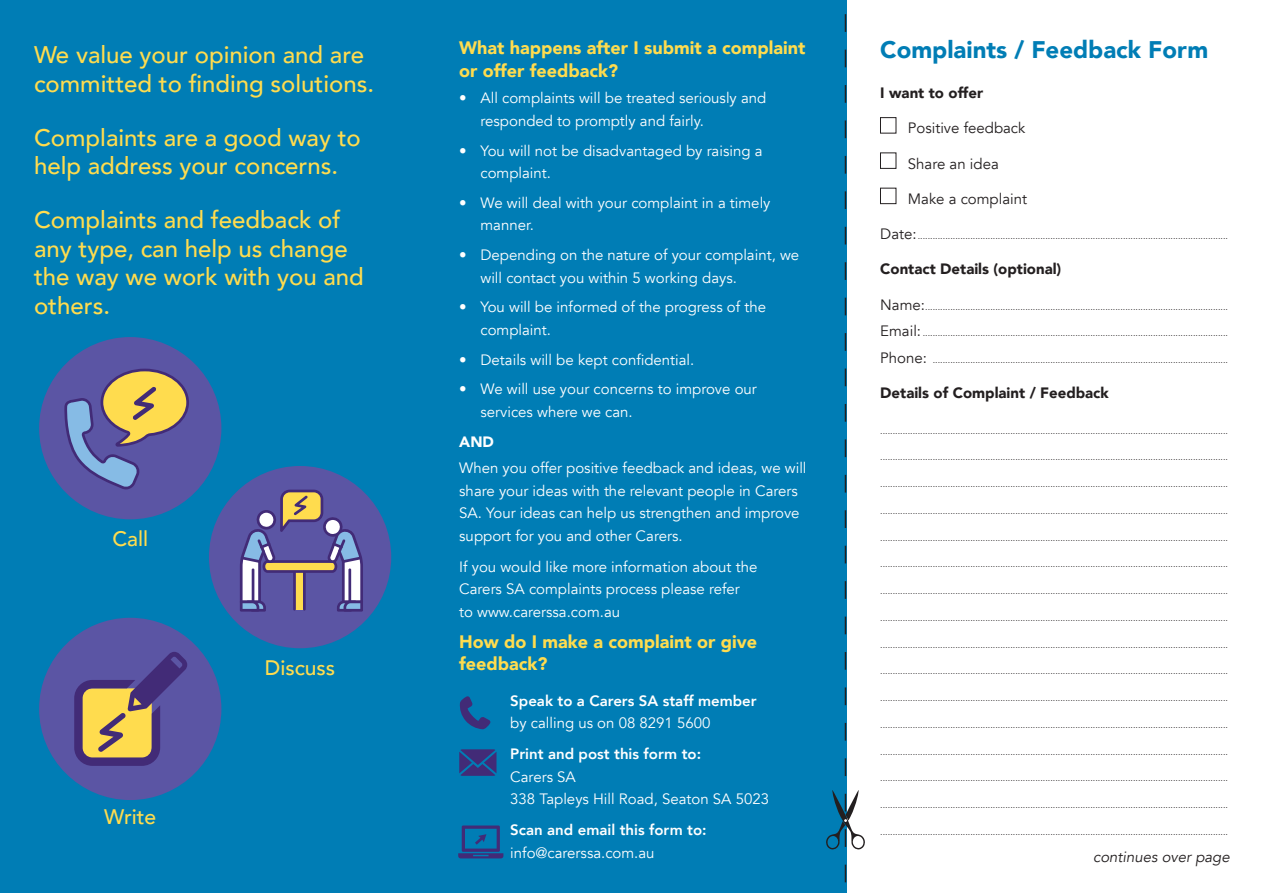
<style>
.page{position:relative;width:1263px;height:893px;background:#fff}
.page>*{position:absolute;margin:0;border:0;box-sizing:border-box;transform-origin:0 0}
.t1{font:500 24px/28.5px "Avenir";color:#ffdc4e}
.t2{font:900 24px "Avenir";color:#007db5}
.t3{font:500 21px "Avenir";color:#ffdc4e}
.t4{font:900 18px/22.5px "Avenir";color:#ffdc4e}
.t5{font:15px/22.5px "Avenir";color:#fff}
.t6{font:800 15px "Avenir";color:#fff}
.t7{font:900 15px "Avenir";color:#231f20}
.t8{font:15px "Avenir";color:#231f20}
.t9{font:italic 15px "Avenir";color:#231f20}
.t10{font:900 15px "Avenir";color:#fff}
.t11{font:9px "Avenir";color:#231f20}
.s1{font-size:15px}
</style>
<div class="page">
<div style="left:0;top:0;width:846px;height:893px;background:#007db5"></div>
<div style="left:880px;top:117px;width:16px;height:16px;border:1px solid #231f20"></div>
<div style="left:880px;top:153px;width:16px;height:16px;border:1px solid #231f20"></div>
<div style="left:880px;top:188px;width:16px;height:16px;border:1px solid #231f20"></div>
<svg style="left:826px;top:0;width:39px;height:893px"></svg>
<svg style="left:459px;top:696px;width:32px;height:33px"></svg>
<svg style="left:458px;top:825px;width:45px;height:33px"></svg>
<svg style="left:459px;top:749px;width:37px;height:27px"></svg>
<div style="left:209px;top:466px;width:182px;height:182px;background:#5b55a4;border-radius:50%"></div>
<svg style="left:240px;top:490px;width:123px;height:122px"></svg>
<div style="left:39px;top:337px;width:182px;height:182px;background:#5b55a4;border-radius:50%"></div>
<svg style="left:64px;top:369px;width:125px;height:120px"></svg>
<div style="left:39px;top:618px;width:182px;height:182px;background:#5b55a4;border-radius:50%"></div>
<svg style="left:74px;top:652px;width:113px;height:114px"></svg>
<h1 class="t1" style="left:34px;top:39px;width:332px">We value your opinion and are</h1>
<h1 class="t2" style="left:880px;top:29px;width:329px">Complaints / Feedback Form</h1>
<h1 class="t1" style="left:34px;top:68px;width:342px">committed to finding solutions.</h1>
<h1 class="t1" style="left:34px;top:122px;width:328px">Complaints are a good way to help address your concerns.</h1>
<h1 class="t1" style="left:34px;top:204px;width:331px">Complaints and feedback of any type, can help us change the way we work with you and others.</h1>
<h3 class="t4" style="left:459px;top:36px;width:348px">What happens after I submit a complaint or offer feedback?</h3>
<h3 class="t5" style="left:480px;top:87px;width:287px;text-indent:-21px">• All complaints will be treated seriously and responded to promptly and fairly.</h3>
<h3 class="t5" style="left:480px;top:139px;width:283px;text-indent:-21px">• You will not be disadvantaged by raising a complaint.</h3>
<h3 class="t5" style="left:480px;top:192px;width:291px;text-indent:-21px">• We will deal with your complaint in a timely manner.</h3>
<h3 class="t5" style="left:480px;top:244px;width:320px;text-indent:-21px">• Depending on the nature of your complaint, we will contact you within 5 working days.</h3>
<h3 class="t5" style="left:480px;top:296px;width:287px;text-indent:-21px">• You will be informed of the progress of the complaint.</h3>
<h3 class="t5" style="left:459px;top:348px;width:237px">• Details will be kept confidential.</h3>
<h3 class="t5" style="left:480px;top:378px;width:278px;text-indent:-21px">• We will use your concerns to improve our services where we can.</h3>
<h3 class="t10" style="left:459px;top:428px;width:36px">AND</h3>
<h3 class="t5" style="left:459px;top:457px;width:349px">When you offer positive feedback and ideas, we will share your ideas with the relevant people in Carers SA. Your ideas can help us strengthen and improve support for you and other Carers.</h3>
<h3 class="t5" style="left:459px;top:556px;width:300px">If you would like more information about the<br>Carers SA complaints process please refer to www.carerssa.com.au</h3>
<h3 class="t4" style="left:459px;top:630px;width:299px">How do I make a complaint or give feedback?</h3>
<h3 class="t6" style="left:510px;top:689px;width:248px">Speak to a Carers SA staff member</h3>
<h3 class="t5" style="left:510px;top:712px;width:202px">by calling us on 08 8291 5600</h3>
<h3 class="t6" style="left:510px;top:742px;width:192px">Print and post this form to:</h3>
<h3 class="t5" style="left:510px;top:765px;width:260px">Carers SA<br>338 Tapleys Hill Road, Seaton SA 5023</h3>
<h3 class="t6" style="left:510px;top:818px;width:198px">Scan and email this form to:</h3>
<h3 class="t5" style="left:510px;top:841px;width:146px">info@carerssa.com.au</h3>
<h3 class="t7" style="left:880px;top:80px;width:104px">I want to offer</h3>
<h3 class="t8" style="left:908px;top:119px;width:119px">Positive feedback</h3>
<h3 class="t8" style="left:908px;top:155px;width:92px">Share an idea</h3>
<h3 class="t8" style="left:908px;top:190px;width:121px">Make a complaint</h3>
<p class="t11" style="left:880px;top:231px;width:349px"><span class="s1">Date:</span>............................................................................................................................</p>
<h3 class="t7" style="left:880px;top:256px;width:183px">Contact Details (optional)</h3>
<p class="t11" style="left:880px;top:301px;width:349px"><span class="s1">Name:</span>.........................................................................................................................</p>
<p class="t11" style="left:880px;top:328px;width:349px"><span class="s1">Email:</span> ..........................................................................................................................</p>
<p class="t11" style="left:880px;top:355px;width:349px"><span class="s1">Phone:</span> ......................................................................................................................</p>
<h3 class="t7" style="left:880px;top:380px;width:230px">Details of Complaint / Feedback</h3>
<p class="t11" style="left:880px;top:425px;width:349px">...........................................................................................................................................</p>
<p class="t11" style="left:880px;top:452px;width:349px">...........................................................................................................................................</p>
<p class="t11" style="left:880px;top:479px;width:349px">...........................................................................................................................................</p>
<p class="t11" style="left:880px;top:505px;width:349px">...........................................................................................................................................</p>
<p class="t11" style="left:880px;top:532px;width:349px">...........................................................................................................................................</p>
<p class="t11" style="left:880px;top:559px;width:349px">...........................................................................................................................................</p>
<p class="t11" style="left:880px;top:586px;width:349px">...........................................................................................................................................</p>
<p class="t11" style="left:880px;top:612px;width:349px">...........................................................................................................................................</p>
<p class="t11" style="left:880px;top:639px;width:349px">...........................................................................................................................................</p>
<p class="t11" style="left:880px;top:666px;width:349px">...........................................................................................................................................</p>
<p class="t11" style="left:880px;top:693px;width:349px">...........................................................................................................................................</p>
<p class="t11" style="left:880px;top:719px;width:349px">...........................................................................................................................................</p>
<p class="t11" style="left:880px;top:746px;width:349px">...........................................................................................................................................</p>
<p class="t11" style="left:880px;top:773px;width:349px">...........................................................................................................................................</p>
<p class="t11" style="left:880px;top:800px;width:349px">...........................................................................................................................................</p>
<p class="t11" style="left:880px;top:826px;width:349px">...........................................................................................................................................</p>
<h3 class="t9" style="left:1093px;top:848px;width:138px">continues over page</h3>
<h2 class="t3" style="left:112px;top:520px;width:37px">Call</h2>
<h2 class="t3" style="left:265px;top:649px;width:72px">Discuss</h2>
<h2 class="t3" style="left:104px;top:799px;width:54px">Write</h2>
</div>
